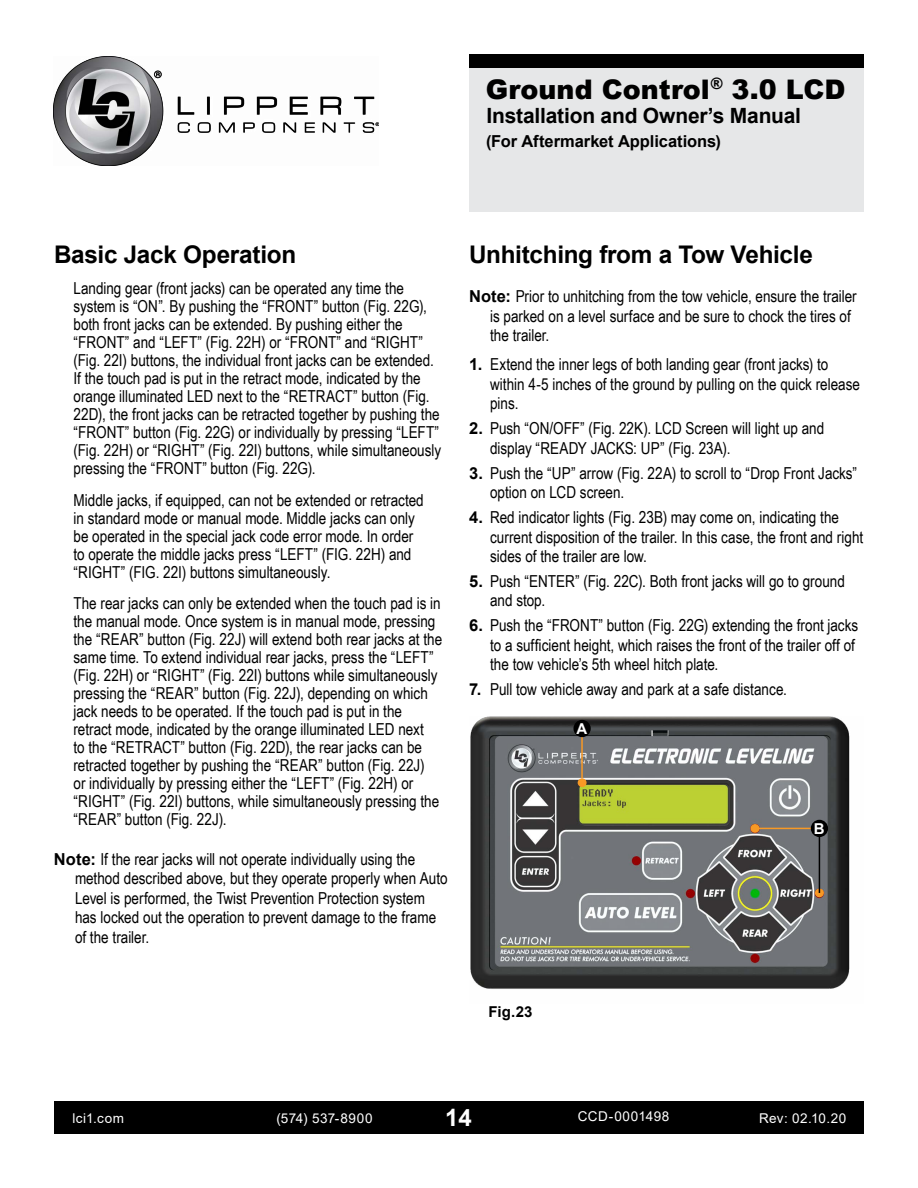
<style>
.page{position:relative;width:918px;height:1188px;background:#fff}
.page>*{position:absolute;margin:0;border:0;box-sizing:border-box;transform-origin:0 0}
.t1{font:900 27px "Arial";color:#000}
.t2{font:700 24.3px "Arial";letter-spacing:-.01em;color:#000}
.t3{font:700 24px "Arial";color:#fff}
.t4{font:700 21px "Arial";letter-spacing:-.01em;color:#000}
.t5{font:16.5px/18px "Arial Narrow";color:#000}
.t6{font:700 16.5px "Arial";letter-spacing:-.005em;color:#000}
.t7{font:700 15px "Arial";color:#000}
.t8{font:700 15px "Arial";color:#fff}
.t9{font:13.5px "Arial";letter-spacing:.035em;color:#fff}
.s1{font-family:"Arial";font-weight:700}
</style>
<div class="page">
<div style="left:54px;top:1102px;width:810px;height:32px;background:#000"></div>
<div style="left:469px;top:54px;width:395px;height:158px;background:#e6e7e8"></div>
<div style="left:469px;top:54px;width:395px;height:14px;background:#000"></div>
<img style="left:54px;top:56px;width:325px;height:110px">
<img style="left:470px;top:717px;width:380px;height:272px">
<hr style="left:581px;top:729px;width:2px;height:49px;background:#f89925">
<div style="left:578px;top:779px;width:8px;height:7px;background:#f89925;border-radius:50%"></div>
<div style="left:578px;top:778px;width:9px;height:9px;border:2px solid #f89925;border-radius:50%"></div>
<div style="left:573px;top:720px;width:18px;height:17px;background:#000;border-radius:50%"></div>
<div style="left:751px;top:825px;width:8px;height:7px;background:#f89925;border-radius:50%"></div>
<div style="left:751px;top:824px;width:8px;height:9px;border:2px solid #f89925;border-radius:50%"></div>
<hr style="left:758px;top:828px;width:66px;height:1px;background:#f89925">
<svg style="left:815px;top:889px;width:10px;height:9px"></svg>
<hr style="left:819px;top:830px;width:1px;height:63px;background:#000">
<div style="left:811px;top:820px;width:17px;height:17px;background:#000;border-radius:50%"></div>
<h1 class="t1" style="left:486px;top:70px;width:361px">Ground Control<sup>®</sup> 3.0 LCD</h1>
<p class="t4" style="left:487px;top:101px;width:316px">Installation and Owner’s Manual</p>
<p class="t6" style="left:486px;top:130px;width:236px">(For Aftermarket Applications)</p>
<h2 class="t2" style="left:54px;top:237px;width:244px">Basic Jack Operation</h2>
<p class="t5" style="left:74px;top:279px;width:369px">Landing gear (front jacks) can be operated any time the system is “ON”. By pushing the “FRONT” button (Fig. 22G), both front jacks can be extended. By pushing either the “FRONT” and “LEFT” (Fig. 22H) or “FRONT” and “RIGHT” (Fig. 22I) buttons, the individual front jacks can be extended.<br>If the touch pad is put in the retract mode, indicated by the orange illuminated LED next to the “RETRACT” button (Fig.<br>22D), the front jacks can be retracted together by pushing the “FRONT” button (Fig. 22G) or individually by pressing “LEFT” (Fig. 22H) or “RIGHT” (Fig. 22I) buttons, while simultaneously pressing the “FRONT” button (Fig. 22G).</p>
<p class="t5" style="left:74px;top:490px;width:352px">Middle jacks, if equipped, can not be extended or retracted in standard mode or manual mode. Middle jacks can only be operated in the special jack code error mode. In order to operate the middle jacks press “LEFT” (FIG. 22H) and “RIGHT” (FIG. 22I) buttons simultaneously.</p>
<p class="t5" style="left:74px;top:594px;width:370px">The rear jacks can only be extended when the touch pad is in the manual mode. Once system is in manual mode, pressing the “REAR” button (Fig. 22J) will extend both rear jacks at the same time. To extend individual rear jacks, press the “LEFT” (Fig. 22H) or “RIGHT” (Fig. 22I) buttons while simultaneously pressing the “REAR” button (Fig. 22J), depending on which jack needs to be operated. If the touch pad is put in the retract mode, indicated by the orange illuminated LED next<br>to the “RETRACT” button (Fig. 22D), the rear jacks can be retracted together by pushing the “REAR” button (Fig. 22J)<br>or individually by pressing either the “LEFT” (Fig. 22H) or “RIGHT” (Fig. 22I) buttons, while simultaneously pressing the “REAR” button (Fig. 22J).</p>
<p class="t5" style="left:75px;top:849px;width:374px;line-height:19.5px;text-indent:-21px"><span class="s1">Note:</span> If the rear jacks will not operate individually using the method described above, but they operate properly when Auto Level is performed, the Twist Prevention Protection system has locked out the operation to prevent damage to the frame of the trailer.</p>
<h2 class="t2" style="left:469px;top:237px;width:345px">Unhitching from a Tow Vehicle</h2>
<p class="t5" style="left:490px;top:286px;width:368px;line-height:19.5px;text-indent:-21px"><span class="s1">Note:</span> Prior to unhitching from the tow vehicle, ensure the trailer is parked on a level surface and be sure to chock the tires of the trailer.</p>
<p class="t5" style="left:490px;top:354px;width:371px;line-height:19.5px;text-indent:-21px"><span class="s1">1.</span> Extend the inner legs of both landing gear (front jacks) to within 4-5 inches of the ground by pulling on the quick release pins.</p>
<p class="t5" style="left:490px;top:418px;width:336px;line-height:19.5px;text-indent:-21px"><span class="s1">2.</span> Push “ON/OFF” (Fig. 22K). LCD Screen will light up and display “READY JACKS: UP” (Fig. 23A).</p>
<p class="t5" style="left:490px;top:462px;width:368px;line-height:19.5px;text-indent:-21px"><span class="s1">3.</span> Push the “UP” arrow (Fig. 22A) to scroll to “Drop Front Jacks” option on LCD screen.</p>
<p class="t5" style="left:490px;top:507px;width:375px;line-height:19.5px;text-indent:-21px"><span class="s1">4.</span> Red indicator lights (Fig. 23B) may come on, indicating the current disposition of the trailer. In this case, the front and right sides of the trailer are low.</p>
<p class="t5" style="left:490px;top:571px;width:356px;line-height:19.5px;text-indent:-21px"><span class="s1">5.</span> Push “ENTER” (Fig. 22C). Both front jacks will go to ground and stop.</p>
<p class="t5" style="left:490px;top:615px;width:370px;line-height:19.5px;text-indent:-21px"><span class="s1">6.</span> Push the “FRONT” button (Fig. 22G) extending the front jacks to a sufficient height, which raises the front of the trailer off of the tow vehicle’s 5th wheel hitch plate.</p>
<p class="t5" style="left:469px;top:680px;width:319px"><span class="s1">7.</span> Pull tow vehicle away and park at a safe distance.</p>
<p class="t8" style="left:577px;top:718px;width:12px">A</p>
<p class="t8" style="left:814px;top:818px;width:12px">B</p>
<p class="t7" style="left:489px;top:1001px;width:45px">Fig.23</p>
<p class="t9" style="left:72px;top:1109px;width:53px">lci1.com</p>
<p class="t9" style="left:276px;top:1109px;width:98px">(574) 537-8900</p>
<h3 class="t3" style="left:445px;top:1101px;width:28px">14</h3>
<p class="t9" style="left:578px;top:1107px;width:93px">CCD-0001498</p>
<p class="t9" style="left:759px;top:1109px;width:89px">Rev: 02.10.20</p>
</div>
